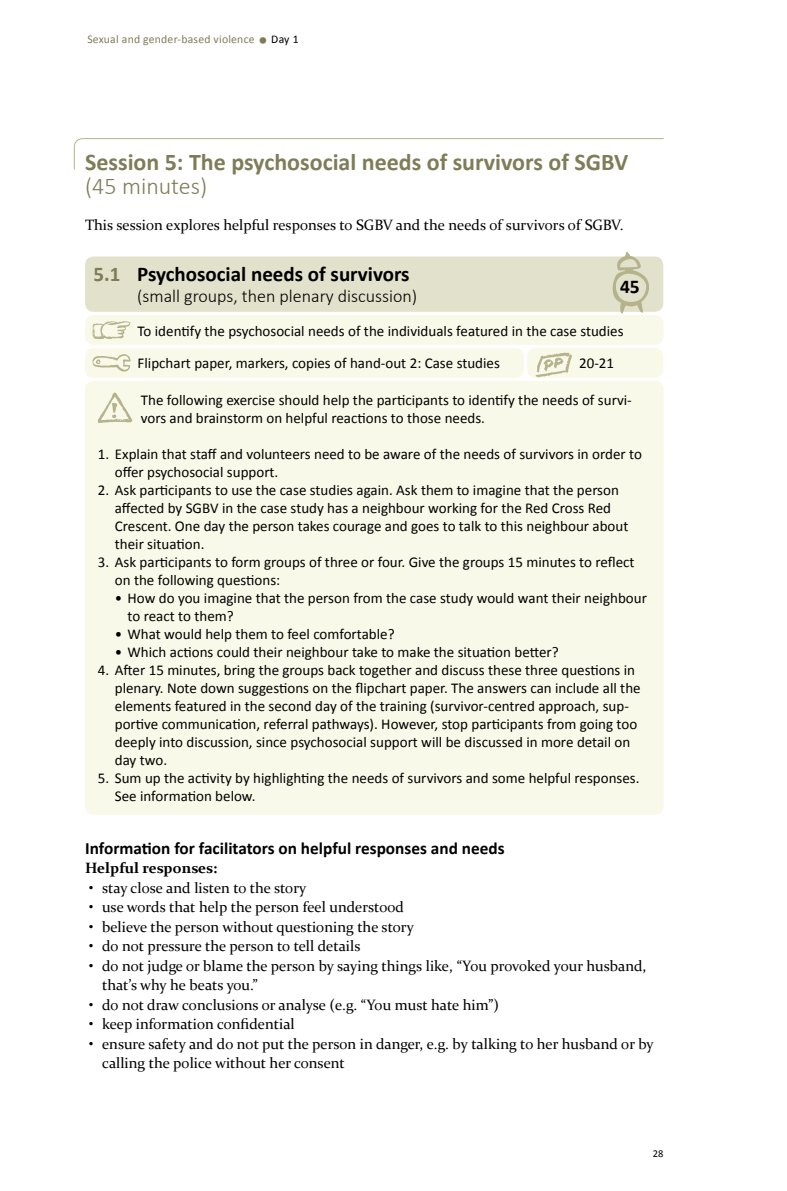
<style>
.page{position:relative;width:787px;height:1191px;background:#fff}
.page>*{position:absolute;margin:0;border:0;box-sizing:border-box;transform-origin:0 0}
.t1{font:700 24px "Calibri";color:#7e7d58}
.t2{font:300 24px "Calibri";color:#7e7d58}
.t3{font:700 21px "Calibri";color:#000}
.t4{font:700 19.5px "Calibri";color:#000}
.t5{font:300 18px "Calibri";color:#000}
.t6{font:700 17.25px "Calibri";color:#000}
.t7{font:15px/18px "Calibri";color:#000}
.t8{font:15px/19.5px "Constantia";color:#000}
.t9{font:700 15px "Constantia";color:#000}
.t10{font:11.7px "Calibri";letter-spacing:.02em;color:#7e7d58}
.t11{font:10.5px "Calibri";color:#000}
.s1{font-size:21px}
.s2{color:#000}
.s3{color:#7e7d58}
</style>
<div class="page">
<svg style="left:74px;top:138px;width:590px;height:32px"></svg>
<div style="left:85px;top:315px;width:578px;height:30px;background:#f9f9ea;border-radius:9px"></div>
<svg style="left:93px;top:321px;width:38px;height:18px"></svg>
<div style="left:85px;top:256px;width:578px;height:56px;background:#e2e1cc;border-radius:9px"></div>
<svg style="left:612px;top:252px;width:37px;height:61px"></svg>
<div style="left:85px;top:381px;width:578px;height:434px;background:#f9f9ea;border-radius:9px"></div>
<svg style="left:98px;top:392px;width:34px;height:31px"></svg>
<div style="left:85px;top:348px;width:439px;height:30px;background:#f9f9ea;border-radius:9px"></div>
<svg style="left:93px;top:354px;width:38px;height:18px"></svg>
<div style="left:527px;top:348px;width:136px;height:30px;background:#f9f9ea;border-radius:9px"></div>
<img style="left:535px;top:352px;width:37px;height:25px">
<p class="t10" style="left:87px;top:32px;width:213px">Sexual and gender-based violence <span class="s1">•</span> <span class="s2">Day 1</span></p>
<h1 class="t1" style="left:85px;top:147px;width:544px">Session 5: The psychosocial needs of survivors of SGBV</h1>
<h1 class="t2" style="left:85px;top:171px;width:124px">(45 minutes)</h1>
<p class="t8" style="left:85px;top:214px;width:540px">This session explores helpful responses to SGBV and the needs of survivors of SGBV.</p>
<h2 class="t3" style="left:94px;top:260px;width:317px"><span class="s3">5.1</span> Psychosocial needs of survivors</h2>
<p class="t5" style="left:137px;top:285px;width:282px">(small groups, then plenary discussion)</p>
<h3 class="t4" style="left:620px;top:274px;width:21px">45</h3>
<p class="t7" style="left:138px;top:322px;width:487px">To identify the psychosocial needs of the individuals featured in the case studies</p>
<p class="t7" style="left:138px;top:354px;width:364px">Flipchart paper, markers, copies of hand-out 2: Case studies</p>
<p class="t7" style="left:579px;top:354px;width:37px">20-21</p>
<p class="t7" style="left:141px;top:391px;width:492px">The following exercise should help the participants to identify the needs of survi&shy;vors and brainstorm on helpful reactions to those needs.</p>
<p class="t7" style="left:115px;top:445px;width:528px;text-indent:-17px">1. Explain that staff and volunteers need to be aware of the needs of survivors in order to offer psychosocial support.</p>
<p class="t7" style="left:115px;top:481px;width:515px;text-indent:-17px">2. Ask participants to use the case studies again. Ask them to imagine that the person affected by SGBV in the case study has a neighbour working for the Red Cross Red Crescent. One day the person takes courage and goes to talk to this neighbour about their situation.</p>
<p class="t7" style="left:115px;top:553px;width:521px;text-indent:-17px">3. Ask participants to form groups of three or four. Give the groups 15 minutes to reflect on the following questions:</p>
<p class="t7" style="left:128px;top:589px;width:521px;text-indent:-13px">• How do you imagine that the person from the case study would want their neighbour to react to them?</p>
<p class="t7" style="left:115px;top:625px;width:281px">• What would help them to feel comfortable?</p>
<p class="t7" style="left:115px;top:643px;width:445px">• Which actions could their neighbour take to make the situation better?</p>
<p class="t7" style="left:115px;top:661px;width:527px;text-indent:-17px">4. After 15 minutes, bring the groups back together and discuss these three questions in plenary. Note down suggestions on the flipchart paper. The answers can include all the elements featured in the second day of the training (survivor-centred approach, sup&shy;portive communication, referral pathways). However, stop participants from going too deeply into discussion, since psychosocial support will be discussed in more detail on day two.</p>
<p class="t7" style="left:115px;top:769px;width:526px;text-indent:-17px">5. Sum up the activity by highlighting the needs of survivors and some helpful responses.<br>See information below.</p>
<p class="t6" style="left:85px;top:837px;width:421px">Information for facilitators on helpful responses and needs</p>
<p class="t9" style="left:85px;top:858px;width:134px">Helpful responses:</p>
<p class="t8" style="left:89px;top:877px;width:219px">• stay close and listen to the story</p>
<p class="t8" style="left:89px;top:896px;width:316px">• use words that help the person feel understood</p>
<p class="t8" style="left:89px;top:916px;width:326px">• believe the person without questioning the story</p>
<p class="t8" style="left:89px;top:935px;width:273px">• do not pressure the person to tell details</p>
<p class="t8" style="left:102px;top:955px;width:546px;text-indent:-13px">• do not judge or blame the person by saying things like, “You provoked your husband, that’s why he beats you.”</p>
<p class="t8" style="left:89px;top:994px;width:411px">• do not draw conclusions or analyse (e.g. “You must hate him”)</p>
<p class="t8" style="left:89px;top:1013px;width:207px">• keep information confidential</p>
<p class="t8" style="left:102px;top:1033px;width:553px;text-indent:-13px">• ensure safety and do not put the person in danger, e.g. by talking to her husband or by calling the police without her consent</p>
<p class="t11" style="left:653px;top:1147px;width:12px">28</p>
</div>
